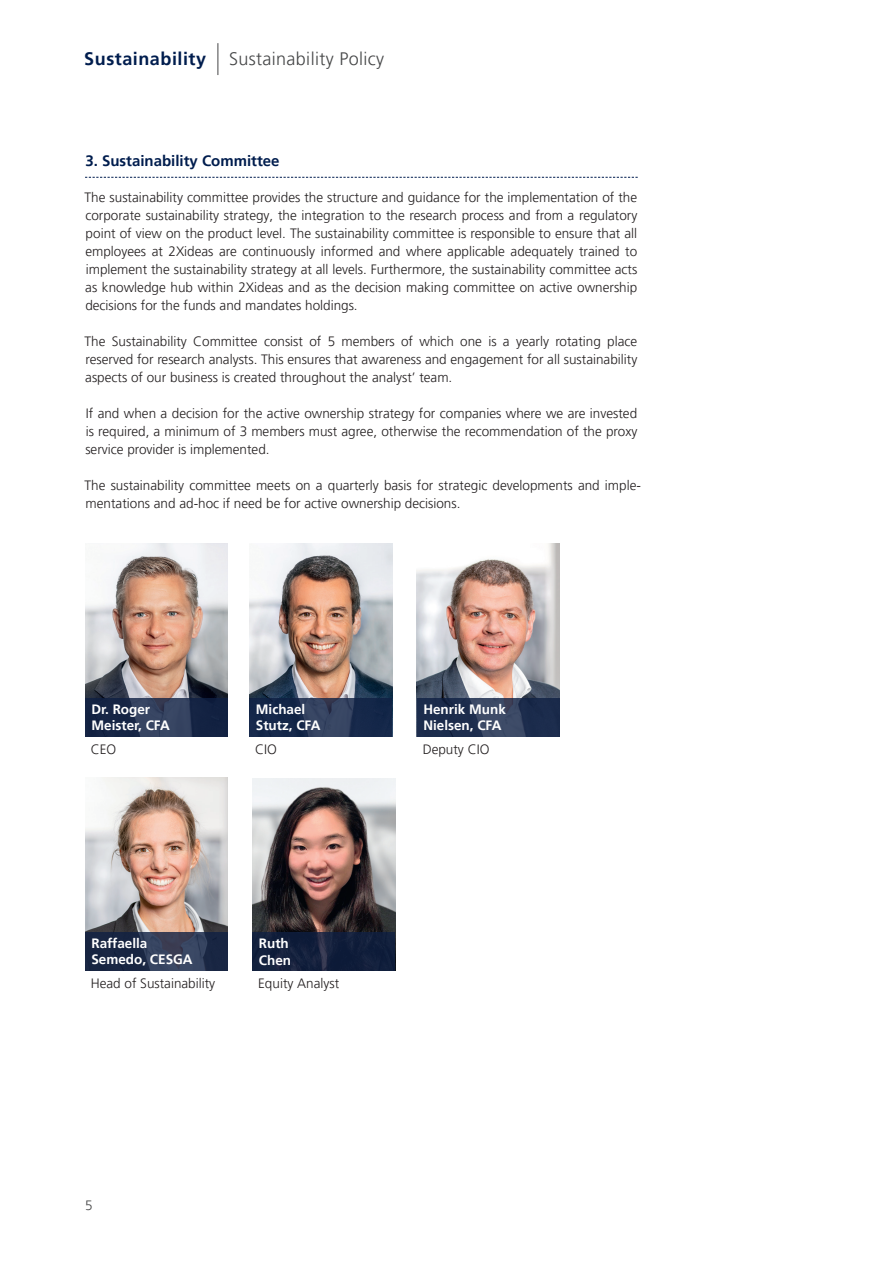
<style>
.page{position:relative;width:893px;height:1263px;background:#fff}
.page>*{position:absolute;margin:0;border:0;box-sizing:border-box;transform-origin:0 0}
.t1{font:300 18px "Frutiger LT Pro";letter-spacing:.02em;color:#454647}
.t2{font:700 18px "Frutiger LT Pro";letter-spacing:.03em;color:#001d4e}
._02_Subtitle_A{font:700 15px "Frutiger LT Pro";color:#001d4e}
.Body_Text{font:300 13.5px/18px "Frutiger LT Pro";color:#231f20;text-align:justify}
.Body_Text_Leerzeile{font:300 13.5px/18px "Frutiger LT Pro";color:#231f20}
.t3{font:700 13.5px "Frutiger LT Pro";color:#fff}
.t4{font:300 13.5px "Frutiger LT Pro";color:#454647}
</style>
<div class="page">
<hr style="left:218px;top:43px;width:1px;height:32px;background:#454647">
<svg style="left:85px;top:177px;width:553px;height:1px"></svg>
<img style="left:249px;top:544px;width:143px;height:154px">
<svg style="left:249px;top:698px;width:143px;height:39px;background:#1f3050"></svg>
<img style="left:252px;top:778px;width:143px;height:154px">
<svg style="left:252px;top:932px;width:143px;height:39px;background:#13203c"></svg>
<img style="left:417px;top:544px;width:143px;height:154px">
<svg style="left:417px;top:698px;width:143px;height:39px;background:#263554"></svg>
<img style="left:85px;top:544px;width:143px;height:154px">
<svg style="left:85px;top:698px;width:143px;height:39px;background:#212f4e"></svg>
<img style="left:85px;top:778px;width:143px;height:154px">
<svg style="left:85px;top:932px;width:143px;height:39px;background:#25314d"></svg>
<h1 class="t2" style="left:84px;top:48px;width:123px">Sustainability</h1>
<h1 class="t1" style="left:229px;top:48px;width:157px">Sustainability Policy</h1>
<p class="_02_Subtitle_A" style="left:85px;top:152px;width:196px">3. Sustainability Committee</p>
<p class="Body_Text" style="left:85px;top:188px;width:554px">The sustainability committee provides the structure and guidance for the implementation of the corporate sustainability strategy, the integration to the research process and from a regulatory point of view on the product level. The sustainability committee is responsible to ensure that all employees at 2Xideas are continuously informed and where applicable adequately trained to implement the sustainability strategy at all levels. Furthermore, the sustainability committee acts as knowledge hub within 2Xideas and as the decision making committee on active ownership decisions for the funds and mandates holdings.</p>
<p class="Body_Text" style="left:85px;top:332px;width:554px">The Sustainability Committee consist of 5 members of which one is a yearly rotating place reserved for research analysts. This ensures that awareness and engagement for all sustainability aspects of our business is created throughout the analyst’ team.</p>
<p class="Body_Text" style="left:85px;top:404px;width:553px">If and when a decision for the active ownership strategy for companies where we are invested is required, a minimum of 3 members must agree, otherwise the recommendation of the proxy service provider is implemented.</p>
<p class="Body_Text_Leerzeile" style="left:85px;top:476px;width:558px">The sustainability committee meets on a quarterly basis for strategic developments and imple&shy;mentations and ad-hoc if need be for active ownership decisions.</p>
<p class="t3" style="left:91px;top:701px;width:60px">Dr. Roger</p>
<p class="t3" style="left:91px;top:718px;width:80px">Meister, CFA</p>
<p class="Body_Text" style="left:91px;top:740px;width:27px">CEO</p>
<p class="t3" style="left:256px;top:701px;width:51px">Michael</p>
<p class="t3" style="left:256px;top:718px;width:66px">Stutz, CFA</p>
<p class="Body_Text" style="left:255px;top:740px;width:23px">CIO</p>
<p class="Body_Text" style="left:423px;top:740px;width:68px">Deputy CIO</p>
<p class="t3" style="left:423px;top:701px;width:84px">Henrik Munk</p>
<p class="t3" style="left:423px;top:718px;width:80px">Nielsen, CFA</p>
<p class="t3" style="left:91px;top:935px;width:58px">Raffaella</p>
<p class="t3" style="left:91px;top:952px;width:103px">Semedo, CESGA</p>
<p class="t3" style="left:259px;top:936px;width:31px">Ruth</p>
<p class="t3" style="left:259px;top:952px;width:34px">Chen</p>
<p class="Body_Text" style="left:91px;top:974px;width:126px">Head of Sustainability</p>
<p class="Body_Text" style="left:258px;top:974px;width:82px">Equity Analyst</p>
<p class="t4" style="left:85px;top:1197px;width:9px">5</p>
</div>
